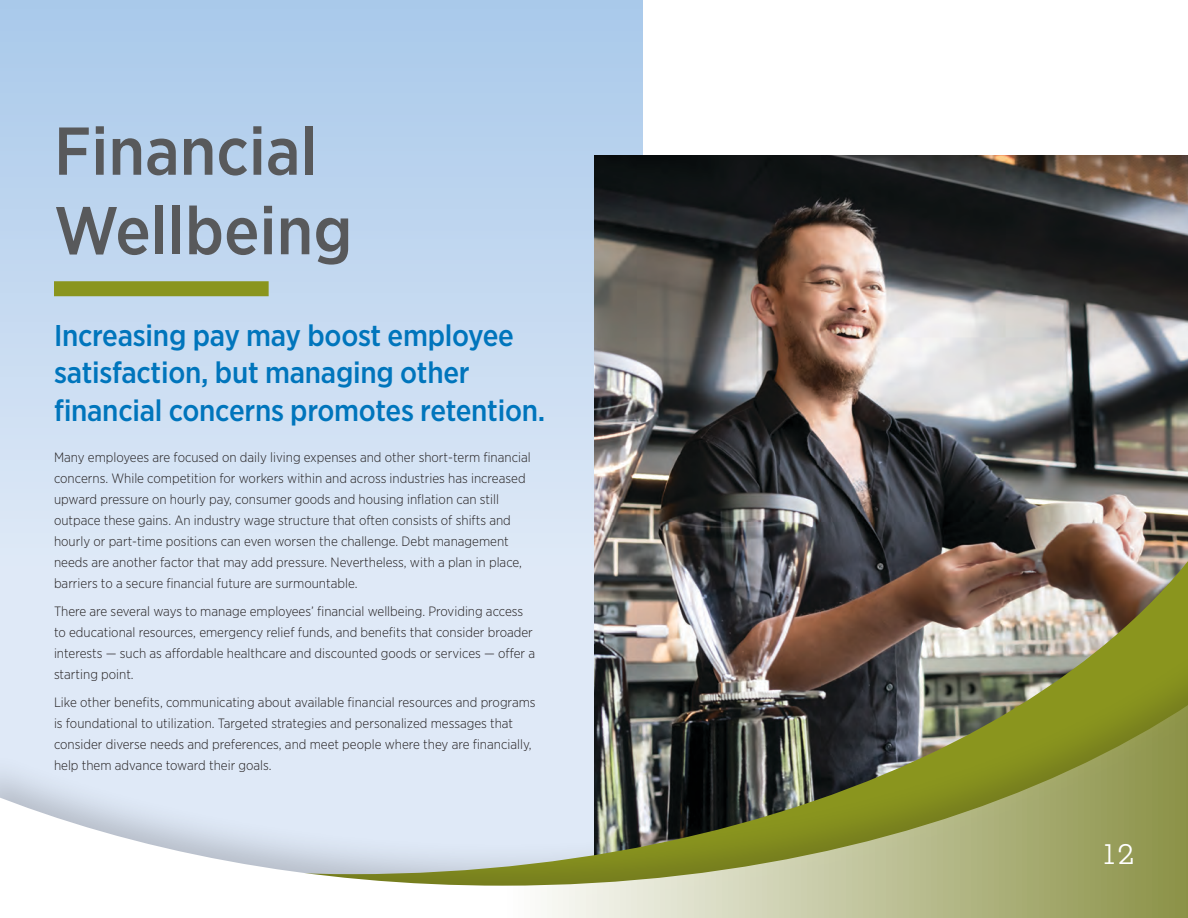
<style>
.page{position:relative;width:1188px;height:918px;background:#fff}
.page>*{position:absolute;margin:0;border:0;box-sizing:border-box;transform-origin:0 0}
.t1{font:500 67.5px/79.5px "Gotham Narrow";color:#58595b}
.t2{font:500 30px/37.5px "Gotham Narrow";letter-spacing:-.01em;color:#0075bc}
.t3{font:300 27px "Gallagher Slab";color:#fff}
.t4{font:300 13.5px/21px "Gotham Narrow";color:#231f20}
</style>
<div class="page">
<svg style="left:0;top:0;width:643px;height:519px;background:#c0d7ef"></svg>
<img style="left:594px;top:156px;width:594px;height:363px">
<div style="left:54px;top:281px;width:215px;height:15px;background:#8a951e"></div>
<img style="left:0;top:519px;width:1188px;height:399px">
<h1 class="t1" style="left:54px;top:110px;width:300px">Financial<br>Wellbeing</h1>
<h2 class="t2" style="left:54px;top:316px;width:493px">Increasing pay may boost employee satisfaction, but managing other financial concerns promotes retention.</h2>
<p class="t4" style="left:54px;top:446px;width:478px">Many employees are focused on daily living expenses and other short-term financial concerns. While competition for workers within and across industries has increased upward pressure on hourly pay, consumer goods and housing inflation can still outpace these gains. An industry wage structure that often consists of shifts and hourly or part-time positions can even worsen the challenge. Debt management needs are another factor that may add pressure. Nevertheless, with a plan in place, barriers to a secure financial future are surmountable.</p>
<p class="t4" style="left:54px;top:600px;width:483px">There are several ways to manage employees’ financial wellbeing. Providing access to educational resources, emergency relief funds, and benefits that consider broader interests — such as affordable healthcare and discounted goods or services — offer a starting point.</p>
<p class="t4" style="left:54px;top:691px;width:483px">Like other benefits, communicating about available financial resources and programs is foundational to utilization. Targeted strategies and personalized messages that consider diverse needs and preferences, and meet people where they are financially, help them advance toward their goals.</p>
<h3 class="t3" style="left:1104px;top:837px;width:32px">12</h3>
</div>
